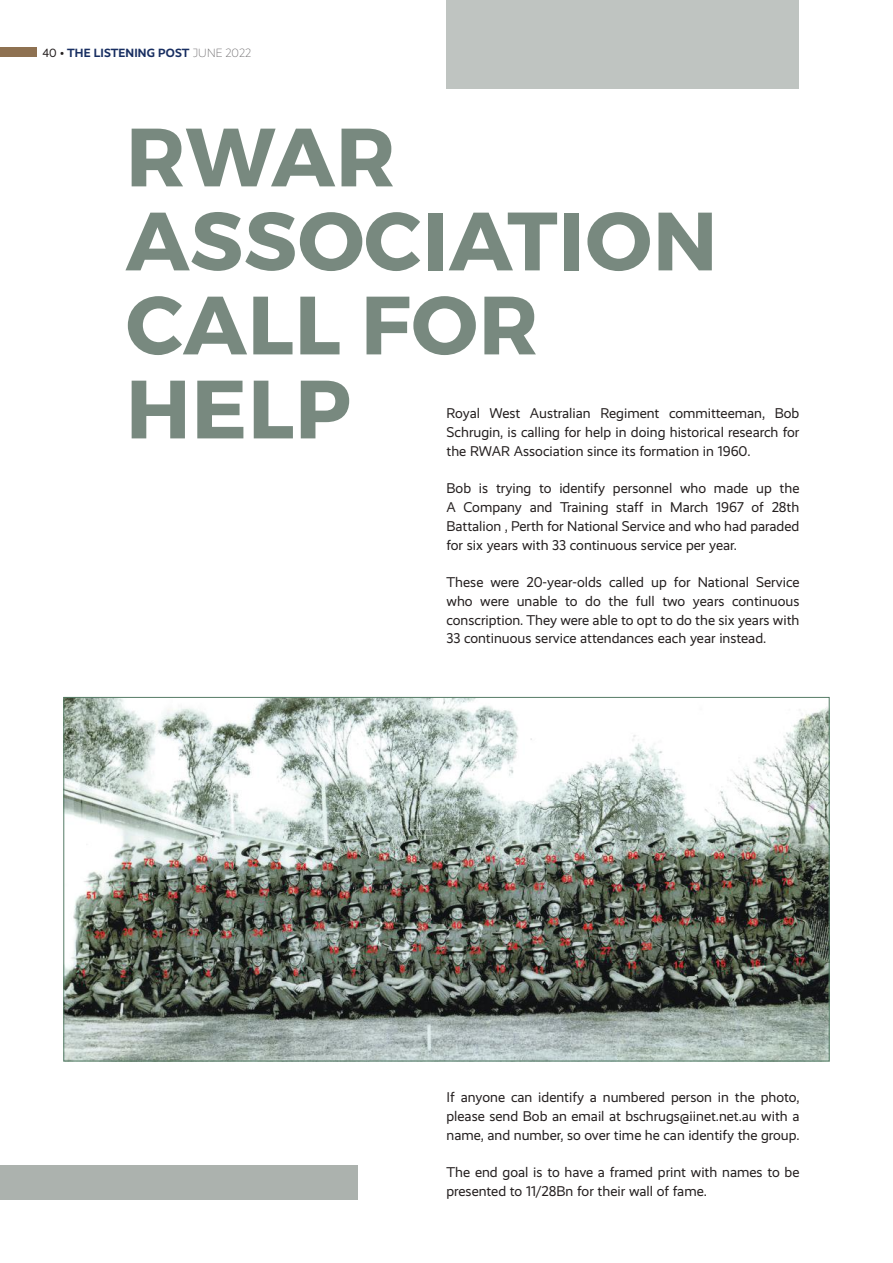
<style>
.page{position:relative;width:893px;height:1263px;background:#fff}
.page>*{position:absolute;margin:0;border:0;box-sizing:border-box;transform-origin:0 0}
.t1{font:700 82.5px/84px "Montserrat";letter-spacing:.01em;color:#78897f}
.t2{font:14.25px/18.8px "Realist";color:#241f1f;text-align:justify}
.t3{font:700 12px "Realist";letter-spacing:.01em;color:#182e61}
.s1{font-weight:400;color:#241f1f}
.s2{font-weight:300;color:#656365}
</style>
<div class="page">
<div style="left:0;top:47px;width:37px;height:10px;background:#8e7151"></div>
<div style="left:0;top:1165px;width:357px;height:34px;background:#acb2ae"></div>
<div style="left:446px;top:0;width:353px;height:89px;background:#babfbc"></div>
<img style="left:65px;top:699px;width:763px;height:360px">
<p class="t3" style="left:43px;top:45px;width:210px"><span class="s1">40 •</span> THE LISTENING POST <span class="s2">JUNE 2022</span></p>
<h1 class="t1" style="left:126px;top:116px;width:593px">RWAR<br>ASSOCIATION<br>CALL FOR<br>HELP</h1>
<p class="t2" style="left:446px;top:404px;width:354px">Royal West Australian Regiment committeeman, Bob Schrugin, is calling for help in doing historical research for the RWAR Association since its formation in 1960.</p>
<p class="t2" style="left:446px;top:479px;width:354px">Bob is trying to identify personnel who made up the A Company and Training staff in March 1967 of 28th Battalion , Perth for National Service and who had paraded for six years with 33 continuous service per year.</p>
<p class="t2" style="left:446px;top:573px;width:354px">These were 20-year-olds called up for National Service who were unable to do the full two years continuous conscription. They were able to opt to do the six years with 33 continuous service attendances each year instead.</p>
<p class="t2" style="left:446px;top:1088px;width:355px">If anyone can identify a numbered person in the photo, please send Bob an email at bschrugs@iinet.net.au with a name, and number, so over time he can identify the group.</p>
<p class="t2" style="left:446px;top:1163px;width:354px">The end goal is to have a framed print with names to be presented to 11/28Bn for their wall of fame.</p>
</div>
